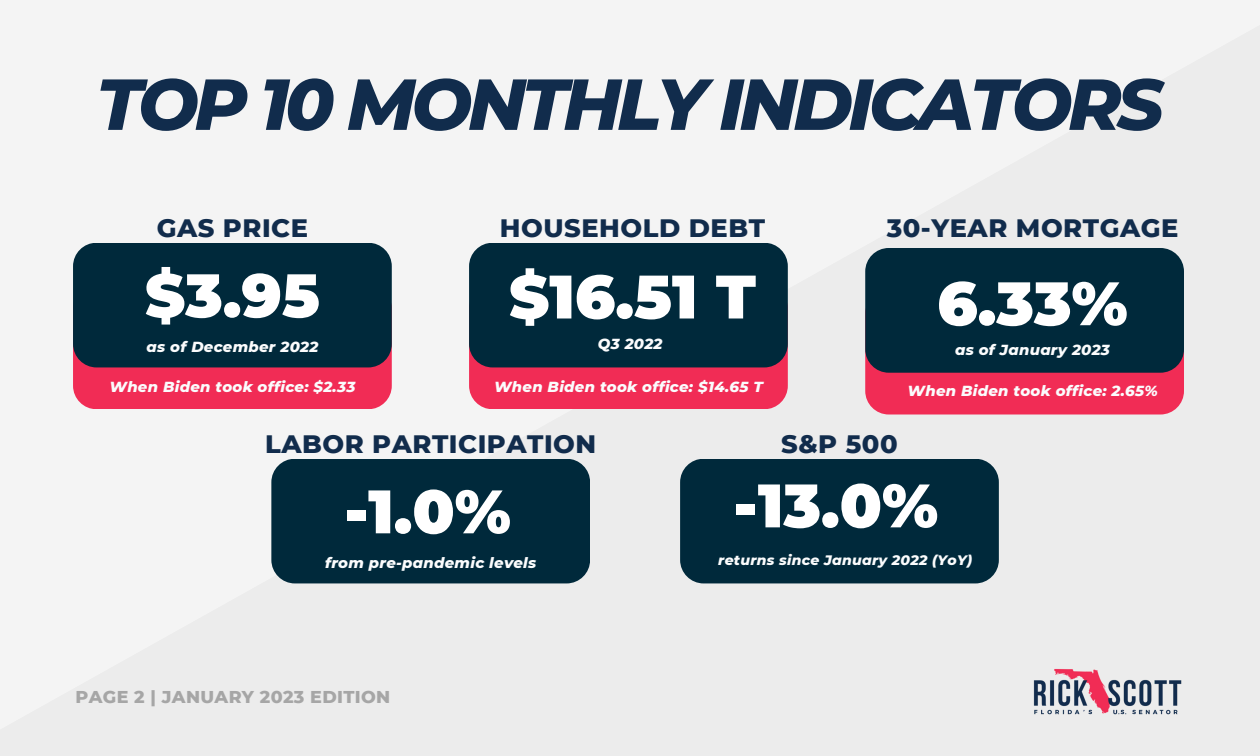
<style>
.page{position:relative;width:1260px;height:756px;background:#f4f4f4}
.page>*{position:absolute;margin:0;border:0;box-sizing:border-box;transform-origin:0 0}
.t1{font:italic 800 72.1px "Montserrat";letter-spacing:-.06em;color:#112c4c}
.t2{font:900 61.25px "Montserrat";color:#fff}
.t3{font:800 25.72px "Montserrat";letter-spacing:.02em;color:#112c4c}
.t4{font:800 17.5px "Montserrat";letter-spacing:.02em;color:#a6a6a6}
.t5{font:italic 800 14.88px "Montserrat";letter-spacing:.02em;color:#fbfcfd}
.t6{font:italic 800 14px "Montserrat";letter-spacing:.02em;color:#fbfcfd}
</style>
<div class="page">
<div style="left:865px;top:290px;width:319px;height:125px;background:#f12c55;border-radius:24px"></div>
<div style="left:865px;top:248px;width:319px;height:125px;background:#00293b;border-radius:24px"></div>
<div style="left:469px;top:285px;width:319px;height:124px;background:#f12c55;border-radius:24px"></div>
<div style="left:469px;top:243px;width:319px;height:124px;background:#00293b;border-radius:24px"></div>
<div style="left:680px;top:459px;width:319px;height:124px;background:#00293b;border-radius:24px"></div>
<div style="left:73px;top:285px;width:319px;height:124px;background:#f12c55;border-radius:24px"></div>
<div style="left:73px;top:243px;width:319px;height:124px;background:#00293b;border-radius:24px"></div>
<div style="left:271px;top:459px;width:319px;height:124px;background:#00293b;border-radius:24px"></div>
<img style="left:1028px;top:666px;width:157px;height:52px">
<h1 class="t1" style="left:96px;top:60px;width:1069px">TOP 10 MONTHLY INDICATORS</h1>
<h3 class="t3" style="left:157px;top:212px;width:153px">GAS PRICE</h3>
<h2 class="t2" style="left:145px;top:258px;width:176px">$3.95</h2>
<p class="t5" style="left:147px;top:337px;width:173px">as of December 2022</p>
<p class="t5" style="left:109px;top:377px;width:247px">When Biden took office: $2.33</p>
<h3 class="t3" style="left:500px;top:212px;width:267px">HOUSEHOLD DEBT</h3>
<h2 class="t2" style="left:509px;top:259px;width:248px">$16.51 T</h2>
<p class="t5" style="left:598px;top:335px;width:66px">Q3 2022</p>
<p class="t5" style="left:494px;top:377px;width:270px">When Biden took office: $14.65 T</p>
<h3 class="t3" style="left:887px;top:212px;width:293px">30-YEAR MORTGAGE</h3>
<h2 class="t2" style="left:937px;top:266px;width:192px">6.33%</h2>
<p class="t5" style="left:955px;top:340px;width:156px">as of January 2023</p>
<p class="t5" style="left:908px;top:382px;width:252px">When Biden took office: 2.65%</p>
<h3 class="t3" style="left:265px;top:428px;width:333px">LABOR PARTICIPATION</h3>
<h2 class="t2" style="left:344px;top:474px;width:168px">-1.0%</h2>
<p class="t5" style="left:325px;top:554px;width:213px">from pre-pandemic levels</p>
<p class="t4" style="left:76px;top:687px;width:316px">PAGE 2 | JANUARY 2023 EDITION</p>
<h3 class="t3" style="left:781px;top:428px;width:118px">S&amp;P 500</h3>
<h2 class="t2" style="left:734px;top:468px;width:206px">-13.0%</h2>
<p class="t6" style="left:718px;top:551px;width:256px">returns since January 2022 (YoY)</p>
</div>
